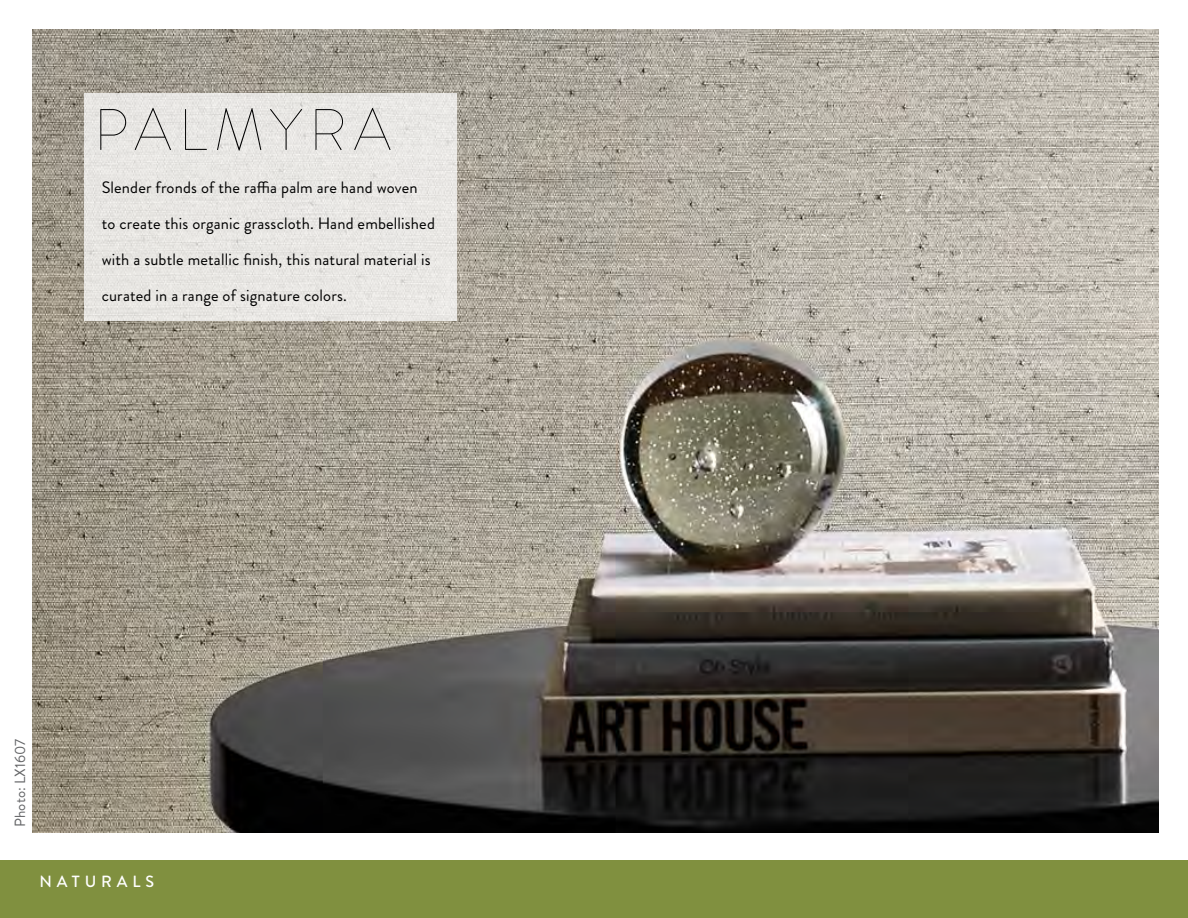
<style>
.page{position:relative;width:1188px;height:918px;background:#fff}
.page>*{position:absolute;margin:0;border:0;box-sizing:border-box;transform-origin:0 0}
.t1{font:100 58.35px "Brandon Grotesque";letter-spacing:.12em;color:#000}
.t2{font:16.5px/36px "Brandon Grotesque";letter-spacing:.01em;color:#000}
.t3{font:500 16.2px "Brandon Grotesque";letter-spacing:.3em;color:#fff}
.t4{font:14.85px "Brandon Grotesque";color:#636466}
</style>
<div class="page">
<img style="left:32px;top:29px;width:1127px;height:803px">
<div style="left:0;top:860px;width:1188px;height:58px;background:#80903f"></div>
<div style="left:84px;top:93px;width:373px;height:228px;background:#e8e6e3"></div>
<h1 class="t1" style="left:94px;top:90px;width:299px">PALMYRA</h1>
<p class="t2" style="left:102px;top:169px;width:335px">Slender fronds of the raffia palm are hand woven to create this organic grasscloth. Hand embellished with a subtle metallic finish, this natural material is curated in a range of signature colors.</p>
<p class="t4" style="left:10px;top:827px;width:89px;rotate:-90deg">Photo: LX1607</p>
<p class="t3" style="left:39px;top:871px;width:116px">NATURALS</p>
</div>
